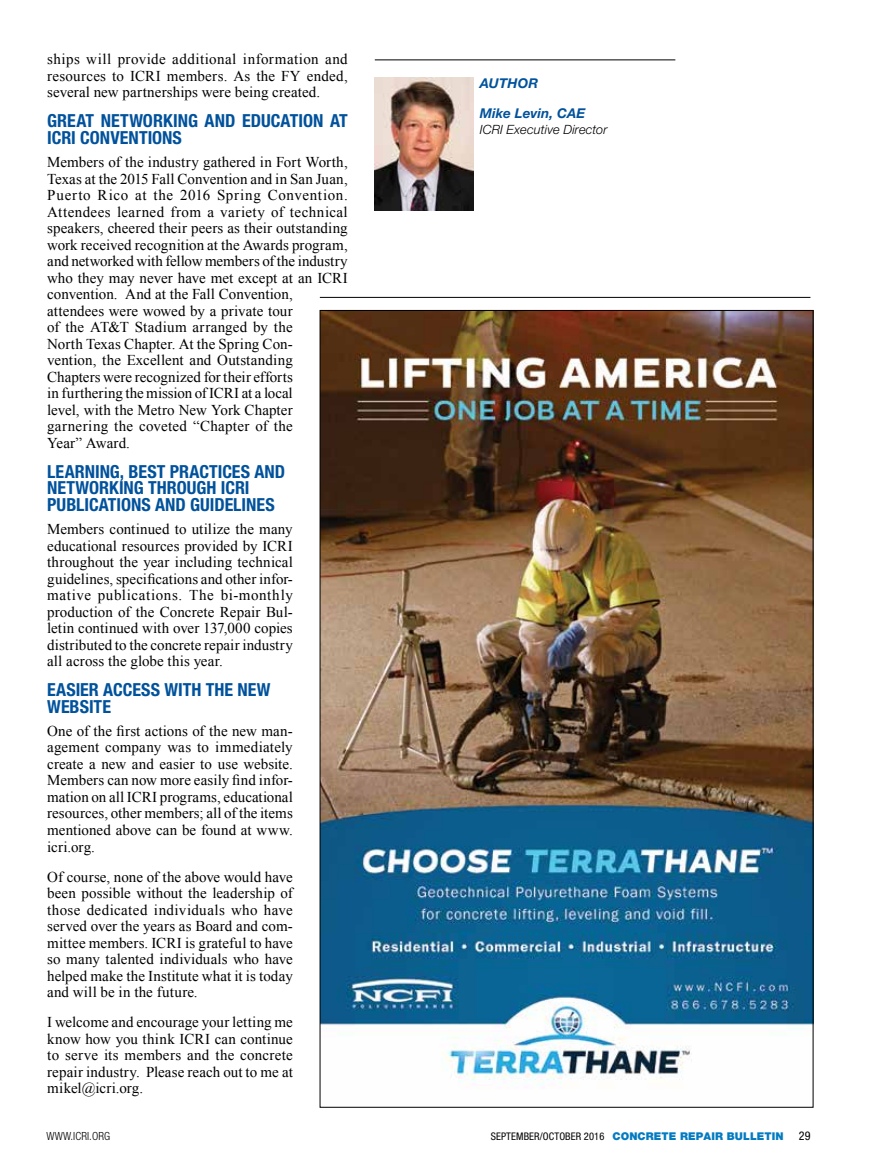
<style>
.page{position:relative;width:878px;height:1175px;background:#fff}
.page>*{position:absolute;margin:0;border:0;box-sizing:border-box;transform-origin:0 0}
.t1{font:700 condensed 18px/16.5px "Helvetica Neue LT Std";color:#00529c}
.t2{font:15px/16.5px "Times New Roman";letter-spacing:.005em;color:#000;text-align:justify}
.t3{font:italic 700 13.5px "Helvetica Neue LT Std";letter-spacing:.01em;color:#00529c}
.t4{font:italic 300 12.75px "Helvetica Neue LT Std";letter-spacing:.01em;color:#000}
.t5{font:condensed 12px "Helvetica Neue LT Std";color:#000}
.t6{font:300 condensed 11.25px "Helvetica Neue LT Std";letter-spacing:.01em;color:#000}
.t7{font:900 10.8px "Helvetica Neue LT Std";letter-spacing:.01em;color:#047bc1}
.s1{font-weight:400;font-stretch:condensed;font-size:10.5px;color:#000}
</style>
<div class="page">
<hr style="left:375px;top:60px;width:300px;height:1px;background:#000">
<img style="left:375px;top:78px;width:99px;height:133px">
<img style="left:322px;top:312px;width:489px;height:776px">
<hr style="left:320px;top:297px;width:490px;height:1px;background:#000">
<p class="t2" style="left:47px;top:51px;width:302px">ships will provide additional information and resources to ICRI members. As the FY ended, several new partnerships were being created.</p>
<p class="t1" style="left:47px;top:113px;width:302px">GREAT NETWORKING AND EDUCATION AT<br>ICRI CONVENTIONS</p>
<p class="t2" style="left:47px;top:154px;width:302px;text-align:left">Members of the industry gathered in Fort Worth, Texas at the 2015 Fall Convention and in San Juan, Puerto Rico at the 2016 Spring Convention.<br>Attendees learned from a variety of technical speakers, cheered their peers as their outstanding work received recognition at the Awards program, and networked with fellow members of the industry who they may never have met except at an ICRI convention. And at the Fall Convention, attendees were wowed by a private tour<br>of the AT&amp;T Stadium arranged by the<br>North Texas Chapter. At the Spring Con-<br>vention, the Excellent and Outstanding Chapters were recognized for their efforts<br>in furthering the mission of ICRI at a local<br>level, with the Metro New York Chapter garnering the coveted “Chapter of the<br>Year” Award.</p>
<p class="t1" style="left:47px;top:463px;width:239px">LEARNING, BEST PRACTICES AND<br>NETWORKING THROUGH ICRI<br>PUBLICATIONS AND GUIDELINES</p>
<p class="t2" style="left:47px;top:520px;width:247px">Members continued to utilize the many educational resources provided by ICRI throughout the year including technical guidelines, specifications and other infor&shy;mative publications. The bi-monthly production of the Concrete Repair Bul&shy;letin continued with over 137,000 copies distributed to the concrete repair industry all across the globe this year.</p>
<p class="t1" style="left:47px;top:681px;width:225px">EASIER ACCESS WITH THE NEW<br>WEBSITE</p>
<p class="t2" style="left:47px;top:722px;width:247px">One of the first actions of the new man&shy;agement company was to immediately create a new and easier to use website.<br>Members can now more easily find infor&shy;mation on all ICRI programs, educational resources, other members; all of the items mentioned above can be found at www. icri.org.</p>
<p class="t2" style="left:47px;top:868px;width:247px">Of course, none of the above would have been possible without the leadership of those dedicated individuals who have served over the years as Board and com&shy;mittee members. ICRI is grateful to have so many talented individuals who have helped make the Institute what it is today and will be in the future.</p>
<p class="t2" style="left:47px;top:1013px;width:247px">I welcome and encourage your letting me know how you think ICRI can continue to serve its members and the concrete repair industry. Please reach out to me at mikel@icri.org.</p>
<p class="t3" style="left:480px;top:74px;width:60px">AUTHOR</p>
<p class="t3" style="left:480px;top:104px;width:107px">Mike Levin, CAE</p>
<p class="t4" style="left:480px;top:122px;width:129px">ICRI Executive Director</p>
<p class="t6" style="left:46px;top:1129px;width:65px">WWW.ICRI.ORG</p>
<p class="t7" style="left:491px;top:1130px;width:294px"><span class="s1">SEPTEMBER/OCTOBER 2016</span> CONCRETE REPAIR BULLETIN</p>
<p class="t5" style="left:798px;top:1129px;width:13px">29</p>
</div>
